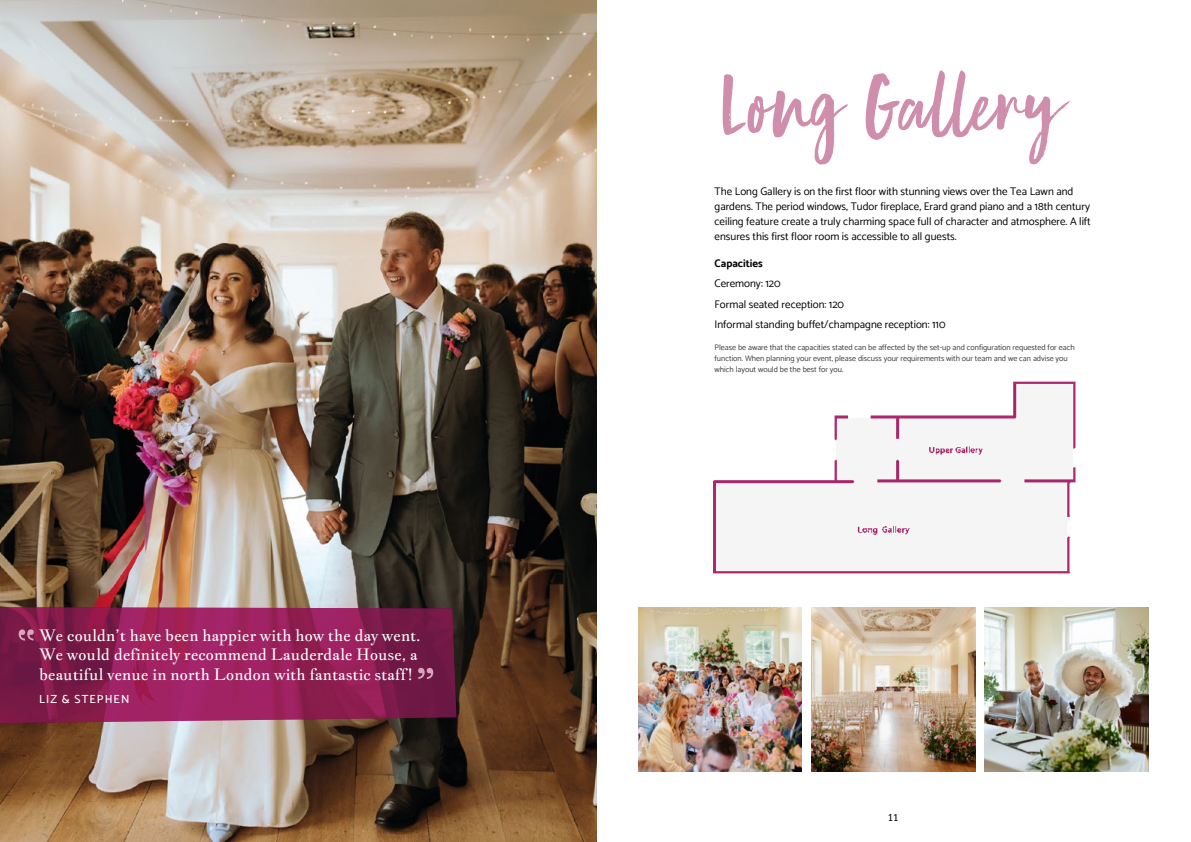
<style>
.page{position:relative;width:1191px;height:842px;background:#fff}
.page>*{position:absolute;margin:0;border:0;box-sizing:border-box;transform-origin:0 0}
.t1{font:85px "Human Nature";color:#d08ead}
.t2{font:16px/19.4px "Jacques Francois";letter-spacing:-.02em;color:#fff}
.t3{font:500 11.7px "Catamaran";letter-spacing:.09em;color:#fff}
.t4{font:11px/15px "Catamaran";color:#000}
.t5{font:700 11px "Catamaran";color:#000}
.t6{font:10px "Sarabun";color:#000}
.t7{font:8px/11px "Catamaran";color:#3c3c3b}
</style>
<div class="page">
<img style="left:811px;top:607px;width:164px;height:164px">
<img style="left:638px;top:607px;width:164px;height:164px">
<img style="left:984px;top:607px;width:164px;height:164px">
<img style="left:0;top:0;width:596px;height:842px">
<img style="left:713px;top:381px;width:363px;height:193px">
<svg style="left:0;top:607px;width:456px;height:116px"></svg>
<svg style="left:418px;top:668px;width:15px;height:11px"></svg>
<svg style="left:19px;top:629px;width:15px;height:12px"></svg>
<h2 class="t2" style="left:39px;top:625px;width:383px">We couldn’t have been happier with how the day went.<br>We would definitely recommend Lauderdale House, a beautiful venue in north London with fantastic staff!</h2>
<p class="t3" style="left:39px;top:692px;width:92px">LIZ &amp; STEPHEN</p>
<h1 class="t1" style="left:717px;top:66px;width:350px">Long Gallery</h1>
<p class="t4" style="left:714px;top:184px;width:378px">The Long Gallery is on the first floor with stunning views over the Tea Lawn and gardens. The period windows, Tudor fireplace, Erard grand piano and a 18th century ceiling feature create a truly charming space full of character and atmosphere. A lift ensures this first floor room is accessible to all guests.</p>
<p class="t5" style="left:714px;top:256px;width:50px">Capacities</p>
<p class="t4" style="left:714px;top:273px;width:232px;line-height:20.3px">Ceremony: 120<br>Formal seated reception: 120<br>Informal standing buffet/champagne reception: 110</p>
<p class="t7" style="left:714px;top:342px;width:361px">Please be aware that the capacities stated can be affected by the set-up and configuration requested for each function. When planning your event, please discuss your requirements with our team and we can advise you which layout would be the best for you.</p>
<p class="t6" style="left:887px;top:812px;width:12px">11</p>
</div>
